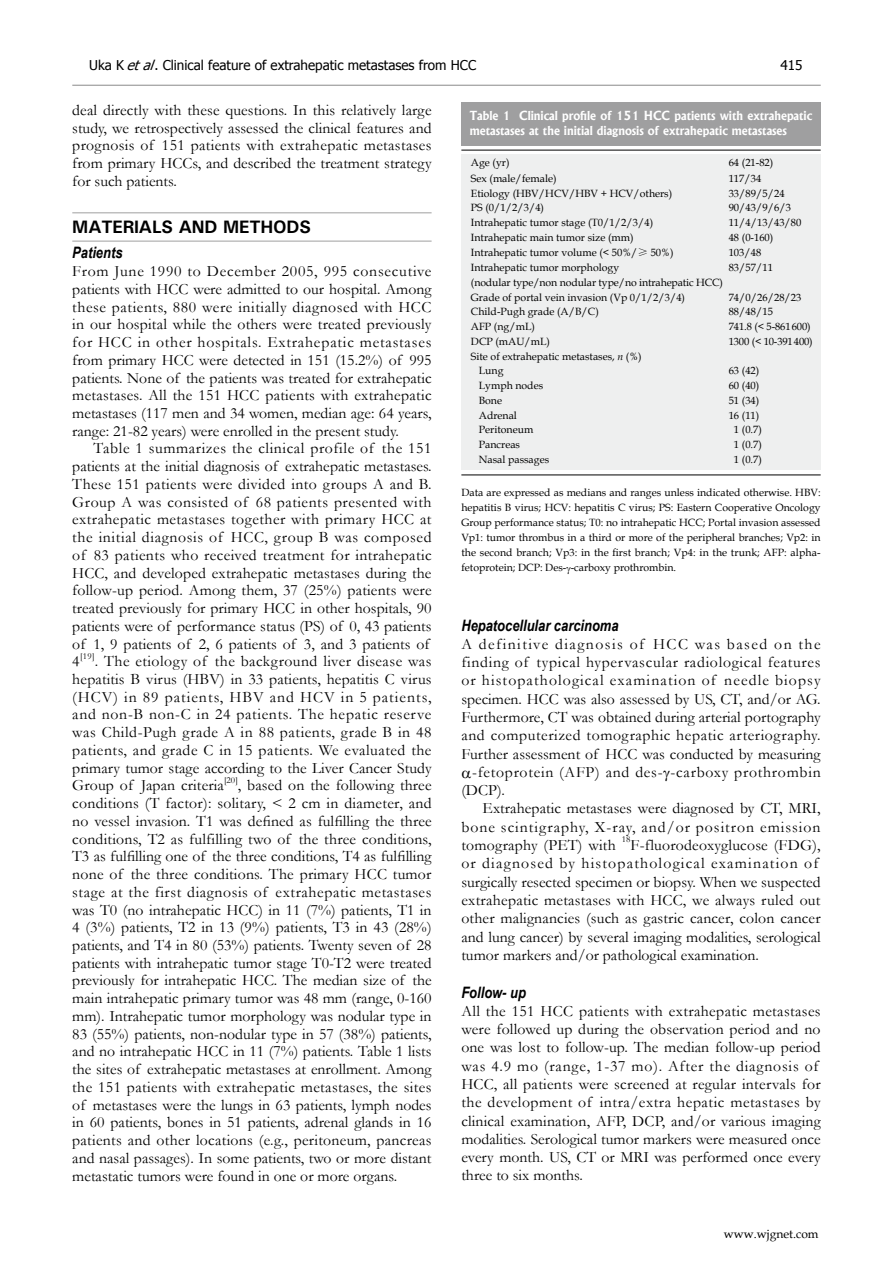
<style>
.page{position:relative;width:893px;height:1263px;background:#fff}
.page>*{position:absolute;margin:0;border:0;box-sizing:border-box;transform-origin:0 0}
.t1{font:700 18px "Univers";letter-spacing:-.01em;color:#000}
.t2{font:15.75px/17.7px "Garamond";letter-spacing:.01em;color:#000;text-align:justify}
.t3{font:15.75px "Garamond";letter-spacing:.045em;color:#000}
.t4{font:15.75px "Garamond";letter-spacing:.035em;color:#000}
.t5{font:15.75px "Garamond";letter-spacing:.065em;color:#000}
.t6{font:15.75px "Garamond";letter-spacing:.07em;color:#000}
.t7{font:italic 700 15.75px "Arial Narrow";color:#000}
.t8{font:15.75px "Garamond";letter-spacing:.09em;color:#000}
.t9{font:13.5px "Tahoma";color:#000}
.t10{font:700 12px/15px "Albertus";color:#fff}
.t11{font:12px "Book Antiqua";color:#000}
.t12{font:10.5px/15px "Book Antiqua";color:#000}
.t13{font:9.15px "Garamond";color:#000}
.s1{font-style:italic}
.s2{font-family:"Sim Sun"}
</style>
<div class="page">
<hr style="left:72px;top:85px;width:749px;height:1px;background:#898989">
<div style="left:461px;top:102px;width:360px;height:44px;background:#9f9fa0"></div>
<div style="left:461px;top:154px;width:360px;height:316px;background:#eeefef"></div>
<hr style="left:461px;top:150px;width:360px;height:1px;background:#000">
<hr style="left:461px;top:474px;width:360px;height:1px;background:#000">
<hr style="left:72px;top:213px;width:360px;height:1px;background:#9f9fa0">
<hr style="left:72px;top:241px;width:360px;height:1px;background:#9f9fa0">
<p class="t9" style="left:89px;top:56px;width:388px">Uka K <span class="s1">etal</span>. Clinical feature of extrahepatic metastases from HCC</p>
<p class="t9" style="left:780px;top:56px;width:24px">415</p>
<p class="t2" style="left:72px;top:101px;width:361px">deal directly with these questions. In this relatively large study, we retrospectively assessed the clinical features and prognosis of 151 patients with extrahepatic metastases from primary HCCs, and described the treatment strategy for such patients.</p>
<p class="t1" style="left:72px;top:215px;width:240px">MATERIALS AND METHODS</p>
<p class="t7" style="left:72px;top:241px;width:52px">Patients</p>
<p class="t2" style="left:72px;top:262px;width:361px">From June 1990 to December 2005, 995 consecutive patients with HCC were admitted to our hospital. Among these patients, 880 were initially diagnosed with HCC in our hospital while the others were treated previously for HCC in other hospitals. Extrahepatic metastases from primary HCC were detected in 151 (15.2%) of 995 patients. None of the patients was treated for extrahepatic metastases. All the 151 HCC patients with extrahepatic metastases (117 men and 34 women, median age: 64 years, range: 21-82 years) were enrolled in the present study.</p>
<p class="t2" style="left:72px;top:439px;width:361px;text-align:left;text-indent:21px">Table 1 summarizes the clinical profile of the 151 patients at the initial diagnosis of extrahepatic metastases.<br>These 151 patients were divided into groups A and B.<br>Group A was consisted of 68 patients presented with extrahepatic metastases together with primary HCC at the initial diagnosis of HCC, group B was composed of 83 patients who received treatment for intrahepatic HCC, and developed extrahepatic metastases during the follow-up period. Among them, 37 (25%) patients were treated previously for primary HCC in other hospitals, 90 patients were of performance status (PS) of 0, 43 patients of 1, 9 patients of 2, 6 patients of 3, and 3 patients of 4</p>
<p class="t13" style="left:80px;top:650px;width:16px">[19]</p>
<p class="t2" style="left:72px;top:652px;width:361px;text-indent:23px">. The etiology of the background liver disease was hepatitis B virus (HBV) in 33 patients, hepatitis C virus (HCV) in 89 patients, HBV and HCV in 5 patients, and non-B non-C in 24 patients. The hepatic reserve was Child-Pugh grade A in 88 patients, grade B in 48 patients, and grade C in 15 patients. We evaluated the primary tumor stage according to the Liver Cancer Study Group of Japan criteria</p>
<p class="t13" style="left:224px;top:774px;width:15px">[20]</p>
<p class="t2" style="left:72px;top:776px;width:361px;text-indent:166px">, based on the following three conditions (T factor): solitary, &lt; 2 cm in diameter, and no vessel invasion. T1 was defined as fulfilling the three conditions, T2 as fulfilling two of the three conditions, T3 as fulfilling one of the three conditions, T4 as fulfilling none of the three conditions. The primary HCC tumor stage at the first diagnosis of extrahepatic metastases was T0 (no intrahepatic HCC) in 11 (7%) patients, T1 in 4 (3%) patients, T2 in 13 (9%) patients, T3 in 43 (28%) patients, and T4 in 80 (53%) patients. Twenty seven of 28 patients with intrahepatic tumor stage T0-T2 were treated previously for intrahepatic HCC. The median size of the main intrahepatic primary tumor was 48 mm (range, 0-160 mm). Intrahepatic tumor morphology was nodular type in 83 (55%) patients, non-nodular type in 57 (38%) patients, and no intrahepatic HCC in 11 (7%) patients. Table 1 lists the sites of extrahepatic metastases at enrollment. Among the 151 patients with extrahepatic metastases, the sites of metastases were the lungs in 63 patients, lymph nodes in 60 patients, bones in 51 patients, adrenal glands in 16 patients and other locations (e.g., peritoneum, pancreas and nasal passages). In some patients, two or more distant metastatic tumors were found in one or more organs.</p>
<p class="t10" style="left:470px;top:108px;width:344px">Table 1 Clinical profile of 151 HCC patients with extrahepatic metastases at the initial diagnosis of extrahepatic metastases</p>
<p class="t12" style="left:471px;top:155px;width:40px">Age (yr)</p>
<p class="t12" style="left:729px;top:155px;width:46px">64 (21-82)</p>
<p class="t12" style="left:471px;top:171px;width:87px">Sex (male/female)</p>
<p class="t12" style="left:729px;top:171px;width:34px">117/34</p>
<p class="t12" style="left:471px;top:185px;width:203px">Etiology (HBV/HCV/HBV + HCV/others)</p>
<p class="t12" style="left:729px;top:185px;width:57px">33/89/5/24</p>
<p class="t12" style="left:471px;top:200px;width:75px">PS (0/1/2/3/4)</p>
<p class="t12" style="left:729px;top:200px;width:64px">90/43/9/6/3</p>
<p class="t12" style="left:471px;top:215px;width:184px">Intrahepatic tumor stage (T0/1/2/3/4)</p>
<p class="t12" style="left:729px;top:215px;width:74px">11/4/13/43/80</p>
<p class="t12" style="left:471px;top:230px;width:164px">Intrahepatic main tumor size (mm)</p>
<p class="t12" style="left:729px;top:230px;width:46px">48 (0-160)</p>
<p class="t12" style="left:471px;top:245px;width:204px">Intrahepatic tumor volume (&lt; 50%/<span class="s2">≥</span> 50%)</p>
<p class="t12" style="left:729px;top:245px;width:34px">103/48</p>
<p class="t12" style="left:471px;top:260px;width:254px">Intrahepatic tumor morphology<br>(nodular type/non nodular type/no intrahepatic HCC)</p>
<p class="t12" style="left:729px;top:260px;width:46px">83/57/11</p>
<p class="t12" style="left:471px;top:289px;width:216px">Grade of portal vein invasion (Vp 0/1/2/3/4)</p>
<p class="t12" style="left:729px;top:289px;width:74px">74/0/26/28/23</p>
<p class="t12" style="left:471px;top:304px;width:129px">Child-Pugh grade (A/B/C)</p>
<p class="t12" style="left:729px;top:304px;width:46px">88/48/15</p>
<p class="t12" style="left:471px;top:319px;width:65px">AFP (ng/mL)</p>
<p class="t12" style="left:729px;top:319px;width:83px">741.8 (&lt; 5-861600)</p>
<p class="t12" style="left:471px;top:334px;width:81px">DCP (mAU/mL)</p>
<p class="t12" style="left:729px;top:334px;width:85px">1300 (&lt; 10-391400)</p>
<p class="t12" style="left:479px;top:348px;width:164px;text-indent:-8px">Site of extrahepatic metastases, <span class="s1">n</span> (%)<br>Lung</p>
<p class="t12" style="left:729px;top:363px;width:32px">63 (42)</p>
<p class="t12" style="left:479px;top:378px;width:66px">Lymph nodes</p>
<p class="t12" style="left:729px;top:378px;width:32px">60 (40)</p>
<p class="t12" style="left:479px;top:393px;width:25px">Bone</p>
<p class="t12" style="left:729px;top:393px;width:32px">51 (34)</p>
<p class="t12" style="left:479px;top:407px;width:40px">Adrenal</p>
<p class="t12" style="left:729px;top:407px;width:32px">16 (11)</p>
<p class="t12" style="left:479px;top:422px;width:56px">Peritoneum</p>
<p class="t12" style="left:734px;top:422px;width:29px">1 (0.7)</p>
<p class="t12" style="left:479px;top:437px;width:43px">Pancreas</p>
<p class="t12" style="left:734px;top:437px;width:29px">1 (0.7)</p>
<p class="t12" style="left:479px;top:452px;width:72px">Nasal passages</p>
<p class="t12" style="left:734px;top:452px;width:29px">1 (0.7)</p>
<p class="t12" style="left:461px;top:485px;width:361px;text-align:justify">Data are expressed as medians and ranges unless indicated otherwise. HBV: hepatitis B virus; HCV: hepatitis C virus; PS: Eastern Cooperative Oncology Group performance status; T0: no intrahepatic HCC; Portal invasion assessed Vp1: tumor thrombus in a third or more of the peripheral branches; Vp2: in the second branch; Vp3: in the first branch; Vp4: in the trunk; AFP: alpha&shy;fetoprotein; DCP: Des- -carboxy prothrombin.</p>
<p class="t7" style="left:461px;top:613px;width:159px">Hepatocellular carcinoma</p>
<p class="t8" style="left:461px;top:633px;width:361px">A definitive diagnosis of HCC was based on the</p>
<p class="t3" style="left:461px;top:651px;width:361px">finding of typical hypervascular radiological features</p>
<p class="t6" style="left:461px;top:670px;width:361px">or histopathological examination of needle biopsy</p>
<p class="t2" style="left:461px;top:689px;width:361px">specimen. HCC was also assessed by US, CT, and/or AG.</p>
<p class="t2" style="left:461px;top:708px;width:361px">Furthermore, CT was obtained during arterial portography</p>
<p class="t4" style="left:461px;top:725px;width:361px">and computerized tomographic hepatic arteriography.</p>
<p class="t2" style="left:461px;top:744px;width:361px">Further assessment of HCC was conducted by measuring</p>
<p class="t3" style="left:472px;top:761px;width:350px">-fetoprotein (AFP) and des- -carboxy prothrombin</p>
<p class="t2" style="left:461px;top:781px;width:45px">(DCP).</p>
<p class="t2" style="left:483px;top:799px;width:339px">Extrahepatic metastases were diagnosed by CT, MRI,</p>
<p class="t5" style="left:461px;top:816px;width:361px">bone scintigraphy, X-ray, and/or positron emission</p>
<p class="t2" style="left:461px;top:836px;width:156px">tomography (PET) with</p>
<p class="t13" style="left:622px;top:833px;width:10px">18</p>
<p class="t2" style="left:461px;top:835px;width:361px;line-height:18.3px;text-align:left;text-indent:169px">F-fluorodeoxyglucose (FDG), or diagnosed by histopathological examination of surgically resected specimen or biopsy. When we suspected extrahepatic metastases with HCC, we always ruled out other malignancies (such as gastric cancer, colon cancer and lung cancer) by several imaging modalities, serological tumor markers and/or pathological examination.</p>
<p class="t7" style="left:461px;top:980px;width:66px">Follow- up</p>
<p class="t2" style="left:461px;top:1001px;width:361px;line-height:18.3px;text-align:left">All the 151 HCC patients with extrahepatic metastases were followed up during the observation period and no one was lost to follow-up. The median follow-up period was 4.9 mo (range, 1-37 mo). After the diagnosis of HCC, all patients were screened at regular intervals for the development of intra/extra hepatic metastases by clinical examination, AFP, DCP, and/or various imaging modalities. Serological tumor markers were measured once every month. US, CT or MRI was performed once every three to six months.</p>
<p class="t11" style="left:724px;top:1225px;width:96px">www.wjgnet.com</p>
</div>
